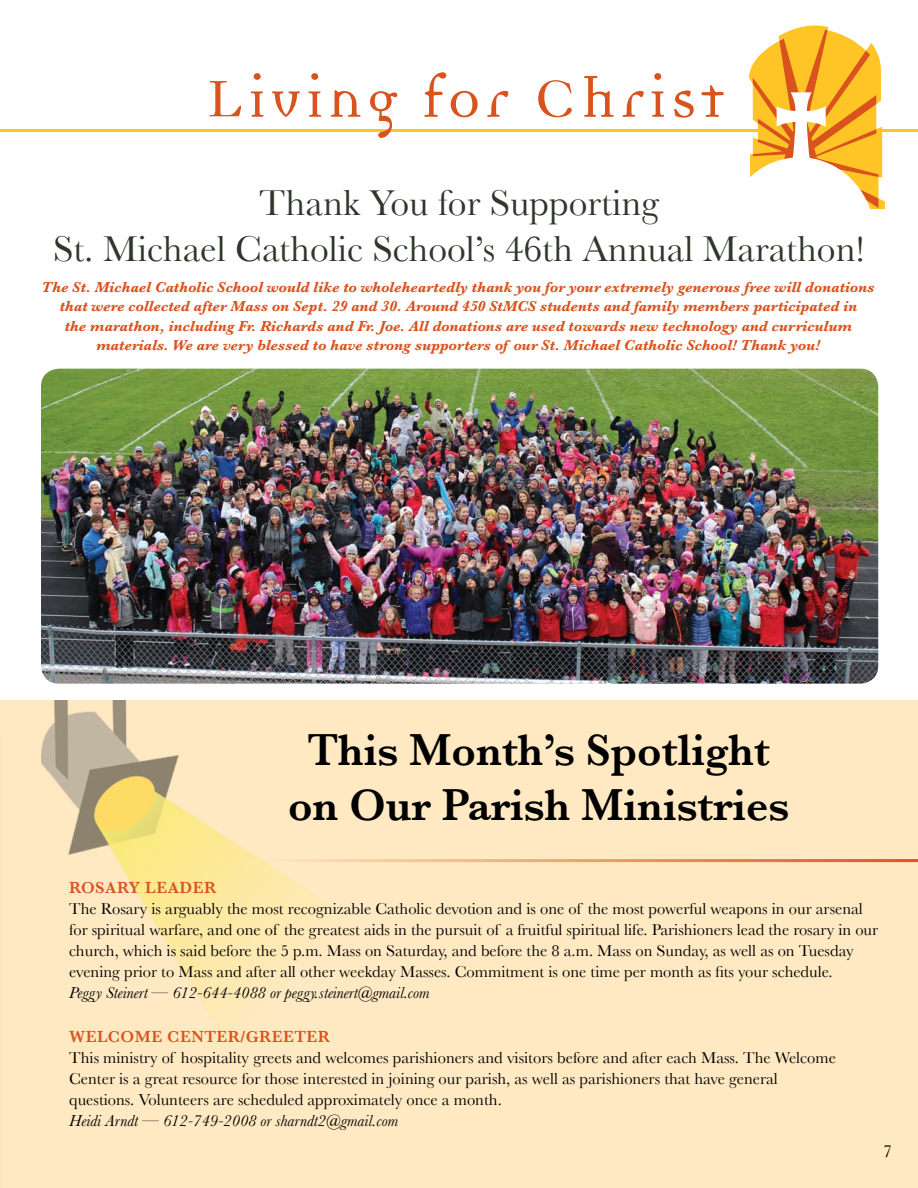
<style>
.page{position:relative;width:918px;height:1188px;background:#fff}
.page>*{position:absolute;margin:0;border:0;box-sizing:border-box;transform-origin:0 0}
.t1{font:600 45.9px/55.1px "Baskerville";color:#000;text-align:center;scale:.95 1}
.t2{font:37.5px/46.5px "Baskerville";color:#2f372b;text-align:center}
.t3{font:18px "Baskerville";color:#000}
.t4{font:16.5px/21px "Baskerville";color:#000}
.t5{font:italic 16.5px "Baskerville";color:#000}
.t6{font:600 16.5px "Baskerville";letter-spacing:.03em;color:#d9531e}
.t7{font:italic 700 15px/19.5px "Baskerville";color:#d9531e;text-align:center}
</style>
<div class="page">
<hr style="left:0;top:129px;width:918px;height:3px;background:#ffc425">
<svg style="left:749px;top:25px;width:136px;height:184px"></svg>
<svg style="left:370px;top:91px;width:27px;height:47px"></svg>
<svg style="left:209px;top:81px;width:32px;height:35px"></svg>
<svg style="left:251px;top:73px;width:13px;height:44px"></svg>
<svg style="left:272px;top:91px;width:28px;height:26px"></svg>
<svg style="left:308px;top:73px;width:13px;height:44px"></svg>
<svg style="left:331px;top:90px;width:30px;height:27px"></svg>
<svg style="left:424px;top:72px;width:54px;height:45px"></svg>
<svg style="left:487px;top:91px;width:21px;height:26px"></svg>
<svg style="left:538px;top:80px;width:34px;height:37px"></svg>
<svg style="left:584px;top:76px;width:30px;height:41px"></svg>
<svg style="left:623px;top:91px;width:21px;height:26px"></svg>
<svg style="left:651px;top:91px;width:13px;height:26px"></svg>
<div style="left:654px;top:73px;width:7px;height:7px;background:#d9531e;border-radius:50%"></div>
<svg style="left:674px;top:90px;width:20px;height:28px"></svg>
<svg style="left:701px;top:85px;width:23px;height:32px"></svg>
<div style="left:1px;top:700px;width:917px;height:488px;background:#ffe9c2"></div>
<img style="left:41px;top:700px;width:288px;height:327px">
<hr style="left:261px;top:859px;width:657px;height:3px;background:#d9531e">
<img style="left:41px;top:369px;width:837px;height:315px">
<h2 class="t2" style="left:53px;top:179px;width:813px">Thank You for Supporting<br>St. Michael Catholic School’s 46th Annual Marathon!</h2>
<p class="t7" style="left:42px;top:277px;width:834px">The St. Michael Catholic School would like to wholeheartedly thank you for your extremely generous free will donations that were collected after Mass on Sept. 29 and 30. Around 450 StMCS students and family members participated in<br>the marathon, including Fr. Richards and Fr. Joe. All donations are used towards new technology and curriculum materials. We are very blessed to have strong supporters of our St. Michael Catholic School! Thank you!</p>
<h1 class="t1" style="left:288px;top:722px;width:529px">This Month’s Spotlight on Our Parish Ministries</h1>
<p class="t6" style="left:69px;top:878px;width:149px">ROSARY LEADER</p>
<p class="t4" style="left:69px;top:898px;width:811px">The Rosary is arguably the most recognizable Catholic devotion and is one of the most powerful weapons in our arsenal for spiritual warfare, and one of the greatest aids in the pursuit of a fruitful spiritual life. Parishioners lead the rosary in our church, which is said before the 5 p.m. Mass on Saturday, and before the 8 a.m. Mass on Sunday, as well as on Tuesday evening prior to Mass and after all other weekday Masses. Commitment is one time per month as fits your schedule.</p>
<p class="t5" style="left:69px;top:982px;width:362px">Peggy Steinert — 612-644-4088 or peggy.steinert@gmail.com</p>
<p class="t6" style="left:69px;top:1027px;width:263px">WELCOME CENTER/GREETER</p>
<p class="t4" style="left:69px;top:1047px;width:768px">This ministry of hospitality greets and welcomes parishioners and visitors before and after each Mass. The Welcome<br>Center is a great resource for those interested in joining our parish, as well as parishioners that have general questions. Volunteers are scheduled approximately once a month.</p>
<p class="t5" style="left:69px;top:1109px;width:331px">Heidi Arndt — 612-749-2008 or sharndt2@gmail.com</p>
<p class="t3" style="left:883px;top:1140px;width:10px">7</p>
</div>
